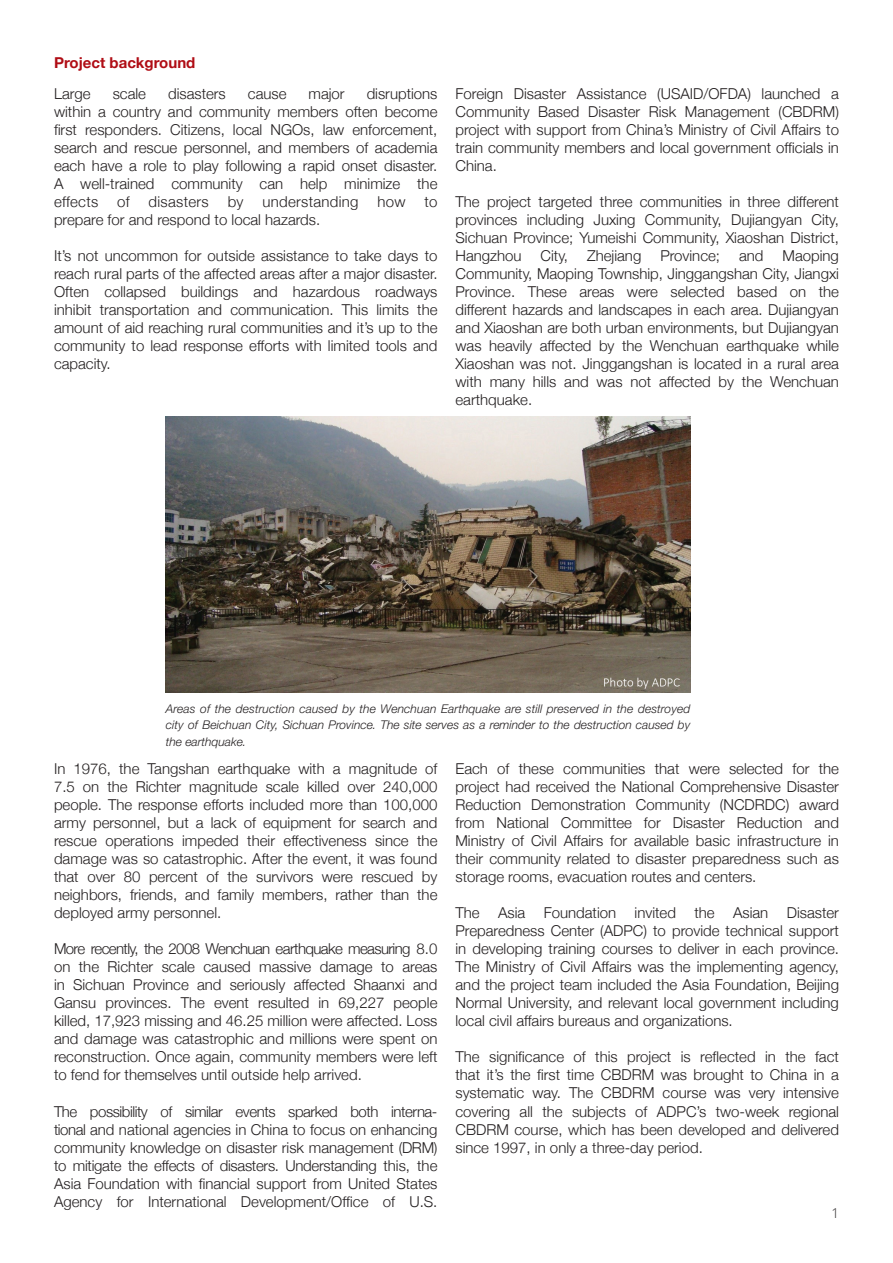
<style>
.page{position:relative;width:893px;height:1263px;background:#fff}
.page>*{position:absolute;margin:0;border:0;box-sizing:border-box;transform-origin:0 0}
.t1{font:300 15px/18px "Helvetica Neue";color:#231f20;text-align:justify}
.t2{font:300 15px "Helvetica Neue";letter-spacing:.02em;color:#231f20}
.t3{font:700 15px "Helvetica Neue";color:#b00d15}
.t4{font:300 13.5px "Open Sans";color:#231f20}
.t5{font:italic 300 12px/16.5px "Helvetica Neue";color:#231f20;text-align:justify}
</style>
<div class="page">
<img style="left:166px;top:417px;width:524px;height:275px">
<p class="t3" style="left:54px;top:54px;width:143px">Project background</p>
<p class="t1" style="left:54px;top:85px;width:385px;text-indent:313px">disruptions within a country and community members often become first responders. Citizens, local NGOs, law enforcement, search and rescue personnel, and members of academia each have a role to play following a rapid onset disaster.<br>A well-trained community can help minimize the effects</p>
<p class="t1" style="left:54px;top:85px;width:38px">Large</p>
<p class="t1" style="left:113px;top:85px;width:35px">scale</p>
<p class="t1" style="left:168px;top:85px;width:59px">disasters</p>
<p class="t1" style="left:248px;top:85px;width:40px">cause</p>
<p class="t1" style="left:309px;top:85px;width:38px">major</p>
<p class="t1" style="left:117px;top:193px;width:14px">of</p>
<p class="t2" style="left:149px;top:193px;width:62px">disasters</p>
<p class="t1" style="left:228px;top:193px;width:17px">by</p>
<p class="t2" style="left:262px;top:193px;width:98px">understanding</p>
<p class="t1" style="left:377px;top:193px;width:30px">how</p>
<p class="t1" style="left:424px;top:193px;width:15px">to</p>
<p class="t1" style="left:54px;top:211px;width:268px">prepare for and respond to local hazards.</p>
<p class="t1" style="left:54px;top:247px;width:385px">It’s not uncommon for outside assistance to take days to reach rural parts of the affected areas after a major disaster.<br>Often collapsed buildings and hazardous roadways inhibit transportation and communication. This limits the amount of aid reaching rural communities and it’s up to the community to lead response efforts with limited tools and capacity.</p>
<p class="t1" style="left:455px;top:85px;width:385px">Foreign Disaster Assistance (USAID/OFDA) launched a Community Based Disaster Risk Management (CBDRM) project with support from China’s Ministry of Civil Affairs to train community members and local government officials in China.</p>
<p class="t1" style="left:455px;top:193px;width:385px">The project targeted three communities in three different provinces including Juxing Community, Dujiangyan City, Sichuan Province; Yumeishi Community, Xiaoshan District, Hangzhou</p>
<p class="t1" style="left:541px;top:247px;width:29px">City,</p>
<p class="t1" style="left:587px;top:247px;width:56px">Zhejiang</p>
<p class="t1" style="left:660px;top:247px;width:61px">Province;</p>
<p class="t1" style="left:739px;top:247px;width:26px">and</p>
<p class="t1" style="left:455px;top:247px;width:385px;text-indent:327px">Maoping Community, Maoping Township, Jinggangshan City, Jiangxi Province. These areas were selected based on the different hazards and landscapes in each area. Dujiangyan and Xiaoshan are both urban environments, but Dujiangyan was heavily affected by the Wenchuan earthquake while Xiaoshan was not. Jinggangshan is located in a rural area with many hills and was not affected by the Wenchuan earthquake.</p>
<p class="t5" style="left:166px;top:700px;width:526px">Areas of the destruction caused by the Wenchuan Earthquake are still preserved in the destroyed city of Beichuan City, Sichuan Province. The site serves as a reminder to the destruction caused by the earthquake.</p>
<p class="t1" style="left:54px;top:760px;width:385px">In 1976, the Tangshan earthquake with a magnitude of 7.5 on the Richter magnitude scale killed over 240,000 people. The response efforts included more than 100,000 army personnel, but a lack of equipment for search and rescue operations impeded their effectiveness since the damage was so catastrophic. After the event, it was found that over 80 percent of the survivors were rescued by neighbors, friends, and family members, rather than the deployed army personnel.</p>
<p class="t1" style="left:54px;top:940px;width:385px">More recently, the 2008 Wenchuan earthquake measuring 8.0 on the Richter scale caused massive damage to areas in Sichuan Province and seriously affected Shaanxi and Gansu provinces. The event resulted in 69,227 people killed, 17,923 missing and 46.25 million were affected. Loss and damage was catastrophic and millions were spent on reconstruction. Once again, community members were left to fend for themselves until outside help arrived.</p>
<p class="t1" style="left:54px;top:1102px;width:385px">The possibility of similar events sparked both interna&shy;tional and national agencies in China to focus on enhancing community knowledge on disaster risk management (DRM) to mitigate the effects of disasters. Understanding this, the Asia Foundation with financial support from United States Agency for International Development/Office of U.S.</p>
<p class="t1" style="left:455px;top:760px;width:385px">Each of these communities that were selected for the project had received the National Comprehensive Disaster Reduction Demonstration Community (NCDRDC) award from National Committee for Disaster Reduction and Ministry of Civil Affairs for available basic infrastructure in their community related to disaster preparedness such as storage rooms, evacuation routes and centers.</p>
<p class="t1" style="left:455px;top:904px;width:385px">The Asia Foundation invited the Asian Disaster Preparedness Center (ADPC) to provide technical support in developing training courses to deliver in each province.<br>The Ministry of Civil Affairs was the implementing agency, and the project team included the Asia Foundation, Beijing Normal University, and relevant local government including local civil affairs bureaus and organizations.</p>
<p class="t1" style="left:455px;top:1048px;width:385px">The significance of this project is reflected in the fact that it’s the first time CBDRM was brought to China in a systematic way. The CBDRM course was very intensive covering all the subjects of ADPC’s two-week regional CBDRM course, which has been developed and delivered since 1997, in only a three-day period.</p>
<p class="t4" style="left:832px;top:1204px;width:9px">1</p>
</div>
